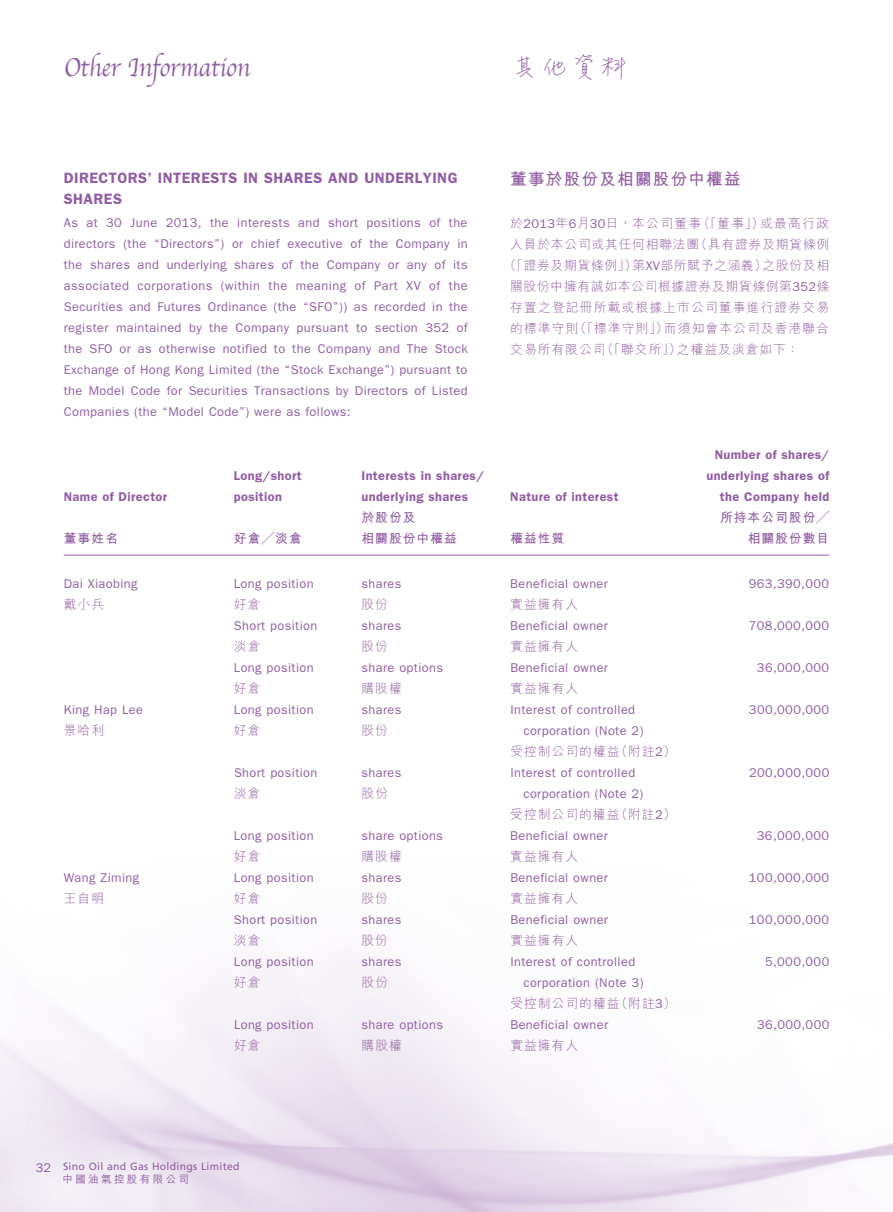
<style>
.page{position:relative;width:893px;height:1212px;background:#fff}
.page>*{position:absolute;margin:0;border:0;box-sizing:border-box;transform-origin:0 0}
.t1{font:300 28.5px "M Ling Wai FHK";color:#925da3}
.t2{font:27px "Apple Chancery";letter-spacing:-.005em;color:#925da3;scale:.9 1}
.t3{font:700 16.5px "M Hei HK";letter-spacing:.08em;color:#925da3}
.t4{font:600 15px/21px "ITC Franklin Gothic Std";letter-spacing:.03em;color:#925da3}
.t5{font:12.75px/21px "ITC Franklin Gothic Std";letter-spacing:.03em;color:#925da3;text-align:justify}
.t6{font:300 12.75px "M Hei HK";letter-spacing:.08em;color:#925da3}
.t7{font:600 12.75px "ITC Franklin Gothic Std";letter-spacing:.03em;color:#925da3}
.t8{font:300 12.75px "M Hei HK";letter-spacing:.055em;color:#925da3}
.t9{font:700 12.75px "M Hei HK";letter-spacing:.08em;color:#925da3}
.t10{font:300 12.75px "M Hei HK";letter-spacing:.105em;color:#925da3}
.t11{font:10.5px "Frutiger LT Std";letter-spacing:.03em;color:#925da3}
.t12{font:500 10.5px "M Hei HK";letter-spacing:.23em;color:#925da3}
.s1{font-family:"ITC Franklin Gothic Std";font-weight:400}
.s2{font-family:"ITC Franklin Gothic Std";font-size:12.75px}
</style>
<div class="page">
<hr style="left:64px;top:555px;width:765px;height:1px;background:#925da3">
<h2 class="t2" style="left:64px;top:46px;width:209px">Other Information</h2>
<h1 class="t1" style="left:510px;top:48px;width:119px">其他資料</h1>
<p class="t4" style="left:64px;top:167px;width:395px">DIRECTORS’ INTERESTS IN SHARES AND UNDERLYING<br>SHARES</p>
<p class="t5" style="left:64px;top:212px;width:405px">As at 30 June 2013, the interests and short positions of the directors (the “Directors”) or chief executive of the Company in the shares and underlying shares of the Company or any of its associated corporations (within the meaning of Part XV of the Securities and Futures Ordinance (the “SFO”)) as recorded in the register maintained by the Company pursuant to section 352 of the SFO or as otherwise notified to the Company and The Stock Exchange of Hong Kong Limited (the “Stock Exchange”) pursuant to the Model Code for Securities Transactions by Directors of Listed Companies (the “Model Code”) were as follows:</p>
<p class="t3" style="left:510px;top:167px;width:232px">董事於股份及相關股份中權益</p>
<p class="t10" style="left:510px;top:214px;width:320px">於<span class="s1">2013</span>年<span class="s1">6</span>月<span class="s1">30</span>日，本公司董事（「董事」）或最高行政</p>
<p class="t6" style="left:510px;top:235px;width:320px">人員於本公司或其任何相聯法團（具有證券及期貨條例</p>
<p class="t8" style="left:504px;top:256px;width:327px">（「證券及期貨條例」）第<span class="s1">XV</span>部所賦予之涵義）之股份及相</p>
<p class="t8" style="left:510px;top:277px;width:321px">關股份中擁有誠如本公司根據證券及期貨條例第<span class="s1">352</span>條</p>
<p class="t6" style="left:510px;top:298px;width:320px">存置之登記冊所載或根據上市公司董事進行證券交易</p>
<p class="t6" style="left:510px;top:319px;width:320px">的標準守則（「標準守則」）而須知會本公司及香港聯合</p>
<p class="t6" style="left:510px;top:340px;width:290px">交易所有限公司（「聯交所」）之權益及淡倉如下：</p>
<p class="t7" style="left:715px;top:447px;width:116px">Number of shares/</p>
<p class="t7" style="left:234px;top:468px;width:69px">Long/short</p>
<p class="t7" style="left:361px;top:468px;width:124px">Interests in shares/</p>
<p class="t7" style="left:706px;top:468px;width:124px">underlying shares of</p>
<p class="t7" style="left:64px;top:489px;width:105px">Name of Director</p>
<p class="t7" style="left:234px;top:489px;width:50px">position</p>
<p class="t7" style="left:361px;top:489px;width:108px">underlying shares</p>
<p class="t7" style="left:510px;top:489px;width:110px">Nature of interest</p>
<p class="t7" style="left:720px;top:489px;width:111px">the Company held</p>
<p class="t9" style="left:361px;top:508px;width:56px">於股份及</p>
<p class="t9" style="left:720px;top:508px;width:111px">所持本公司股份╱</p>
<p class="t9" style="left:64px;top:529px;width:56px">董事姓名</p>
<p class="t9" style="left:234px;top:529px;width:69px">好倉╱淡倉</p>
<p class="t9" style="left:361px;top:529px;width:97px">相關股份中權益</p>
<p class="t9" style="left:510px;top:529px;width:56px">權益性質</p>
<p class="t9" style="left:748px;top:529px;width:83px">相關股份數目</p>
<p class="t5" style="left:64px;top:573px;width:75px">Dai Xiaobing</p>
<p class="t5" style="left:234px;top:573px;width:81px">Long position</p>
<p class="t5" style="left:361px;top:573px;width:41px">shares</p>
<p class="t5" style="left:510px;top:573px;width:99px">Beneficial owner</p>
<p class="t5" style="left:749px;top:573px;width:82px">963,390,000</p>
<p class="t6" style="left:64px;top:595px;width:42px">戴小兵</p>
<p class="t6" style="left:234px;top:595px;width:28px">好倉</p>
<p class="t6" style="left:361px;top:595px;width:28px">股份</p>
<p class="t6" style="left:510px;top:595px;width:69px">實益擁有人</p>
<p class="t5" style="left:234px;top:615px;width:85px">Short position</p>
<p class="t5" style="left:361px;top:615px;width:41px">shares</p>
<p class="t5" style="left:510px;top:615px;width:99px">Beneficial owner</p>
<p class="t5" style="left:749px;top:615px;width:82px">708,000,000</p>
<p class="t6" style="left:234px;top:637px;width:28px">淡倉</p>
<p class="t6" style="left:361px;top:637px;width:28px">股份</p>
<p class="t6" style="left:510px;top:637px;width:69px">實益擁有人</p>
<p class="t5" style="left:234px;top:657px;width:81px">Long position</p>
<p class="t5" style="left:361px;top:657px;width:83px">share options</p>
<p class="t5" style="left:510px;top:657px;width:99px">Beneficial owner</p>
<p class="t5" style="left:757px;top:657px;width:74px">36,000,000</p>
<p class="t6" style="left:234px;top:679px;width:28px">好倉</p>
<p class="t6" style="left:361px;top:679px;width:42px">購股權</p>
<p class="t6" style="left:510px;top:679px;width:69px">實益擁有人</p>
<p class="t5" style="left:64px;top:699px;width:81px">King Hap Lee</p>
<p class="t5" style="left:234px;top:699px;width:81px">Long position</p>
<p class="t5" style="left:362px;top:699px;width:41px">shares</p>
<p class="t5" style="left:510px;top:699px;width:126px">Interest of controlled</p>
<p class="t5" style="left:749px;top:699px;width:82px">300,000,000</p>
<p class="t6" style="left:64px;top:721px;width:42px">景哈利</p>
<p class="t6" style="left:234px;top:721px;width:28px">好倉</p>
<p class="t6" style="left:362px;top:721px;width:28px">股份</p>
<p class="t5" style="left:523px;top:720px;width:121px">corporation (Note 2)</p>
<p class="t6" style="left:510px;top:742px;width:167px">受控制公司的權益（附註<span class="s1">2</span>）</p>
<p class="t5" style="left:234px;top:762px;width:85px">Short position</p>
<p class="t5" style="left:362px;top:762px;width:41px">shares</p>
<p class="t5" style="left:510px;top:762px;width:126px">Interest of controlled</p>
<p class="t5" style="left:749px;top:762px;width:82px">200,000,000</p>
<p class="t6" style="left:234px;top:784px;width:28px">淡倉</p>
<p class="t6" style="left:362px;top:784px;width:28px">股份</p>
<p class="t5" style="left:524px;top:783px;width:121px">corporation (Note 2)</p>
<p class="t6" style="left:510px;top:805px;width:167px">受控制公司的權益（附註<span class="s1">2</span>）</p>
<p class="t5" style="left:234px;top:825px;width:81px">Long position</p>
<p class="t5" style="left:361px;top:825px;width:83px">share options</p>
<p class="t5" style="left:510px;top:825px;width:99px">Beneficial owner</p>
<p class="t5" style="left:757px;top:825px;width:74px">36,000,000</p>
<p class="t6" style="left:234px;top:847px;width:28px">好倉</p>
<p class="t6" style="left:361px;top:847px;width:42px">購股權</p>
<p class="t6" style="left:510px;top:847px;width:69px">實益擁有人</p>
<p class="t5" style="left:64px;top:867px;width:77px">Wang Ziming</p>
<p class="t5" style="left:234px;top:867px;width:81px">Long position</p>
<p class="t5" style="left:361px;top:867px;width:41px">shares</p>
<p class="t5" style="left:510px;top:867px;width:99px">Beneficial owner</p>
<p class="t5" style="left:749px;top:867px;width:82px">100,000,000</p>
<p class="t6" style="left:64px;top:889px;width:42px">王自明</p>
<p class="t6" style="left:234px;top:889px;width:28px">好倉</p>
<p class="t6" style="left:361px;top:889px;width:28px">股份</p>
<p class="t6" style="left:510px;top:889px;width:69px">實益擁有人</p>
<p class="t5" style="left:234px;top:909px;width:85px">Short position</p>
<p class="t5" style="left:361px;top:909px;width:41px">shares</p>
<p class="t5" style="left:510px;top:909px;width:99px">Beneficial owner</p>
<p class="t5" style="left:749px;top:909px;width:82px">100,000,000</p>
<p class="t6" style="left:234px;top:931px;width:28px">淡倉</p>
<p class="t6" style="left:362px;top:931px;width:28px">股份</p>
<p class="t6" style="left:510px;top:931px;width:69px">實益擁有人</p>
<p class="t5" style="left:234px;top:951px;width:81px">Long position</p>
<p class="t5" style="left:362px;top:951px;width:41px">shares</p>
<p class="t5" style="left:510px;top:951px;width:126px">Interest of controlled</p>
<p class="t5" style="left:765px;top:951px;width:66px">5,000,000</p>
<p class="t6" style="left:234px;top:973px;width:28px">好倉</p>
<p class="t6" style="left:362px;top:973px;width:28px">股份</p>
<p class="t5" style="left:523px;top:972px;width:121px">corporation (Note 3)</p>
<p class="t6" style="left:510px;top:994px;width:167px">受控制公司的權益（附註<span class="s1">3</span>）</p>
<p class="t5" style="left:234px;top:1014px;width:81px">Long position</p>
<p class="t5" style="left:362px;top:1014px;width:83px">share options</p>
<p class="t5" style="left:510px;top:1014px;width:99px">Beneficial owner</p>
<p class="t5" style="left:757px;top:1014px;width:74px">36,000,000</p>
<p class="t6" style="left:234px;top:1036px;width:28px">好倉</p>
<p class="t6" style="left:362px;top:1036px;width:42px">購股權</p>
<p class="t6" style="left:510px;top:1036px;width:69px">實益擁有人</p>
<p class="t11" style="left:36px;top:1160px;width:205px"><span class="s2">32</span> Sino Oil and Gas Holdings Limited</p>
<p class="t12" style="left:62px;top:1172px;width:128px">中國油氣控股有限公司</p>
</div>
